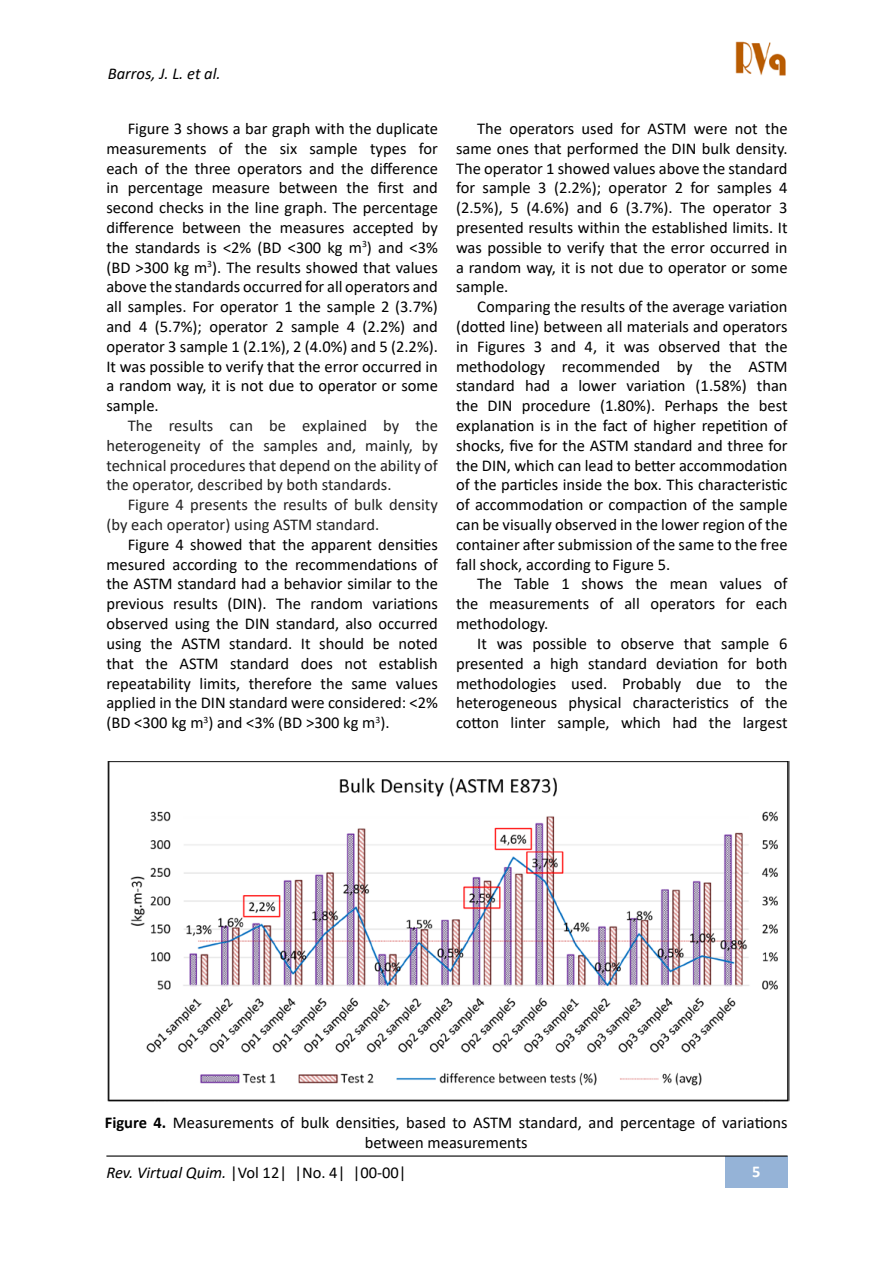
<style>
.page{position:relative;width:894px;height:1263px;background:#fff}
.page>*{position:absolute;margin:0;border:0;box-sizing:border-box;transform-origin:0 0}
.t1{font:16.5px/19.8px "Calibri";color:#000;text-align:justify}
.t2{font:16.5px/19.8px "Calibri";color:#212121;text-align:justify}
.t3{font:italic 16.5px "Calibri";color:#000}
.t4{font:700 16.5px "Calibri";color:#fff}
.s1{font-weight:700}
.s2{font-style:italic}
</style>
<div class="page">
<div style="left:724px;top:1156px;width:63px;height:31px;background:#95b3d7"></div>
<hr style="left:106px;top:1155px;width:681px;height:1px;background:#000">
<img style="left:735px;top:41px;width:51px;height:35px">
<img style="left:107px;top:761px;width:681px;height:340px">
<p class="t3" style="left:108px;top:62px;width:114px">Barros, J. L. et al.</p>
<p class="t1" style="left:106px;top:118px;width:333px;text-indent:21px">Figure 3 shows a bar graph with the duplicate measurements of the six sample types for each of the three operators and the difference in percentage measure between the first and second checks in the line graph. The percentage difference between the measures accepted by the standards is &lt;2% (BD &lt;300 kg m<sup>3</sup>) and &lt;3% (BD &gt;300 kg m<sup>3</sup>). The results showed that values above the standards occurred for all operators and all samples. For operator 1 the sample 2 (3.7%) and 4 (5.7%); operator 2 sample 4 (2.2%) and operator 3 sample 1 (2.1%), 2 (4.0%) and 5 (2.2%).<br>It was possible to verify that the error occurred in a random way, it is not due to operator or some sample.</p>
<p class="t2" style="left:106px;top:415px;width:333px;text-indent:21px">The results can be explained by the heterogeneity of the samples and, mainly, by technical procedures that depend on the ability of the operator, described by both standards.</p>
<p class="t2" style="left:106px;top:494px;width:333px;text-indent:21px">Figure 4 presents the results of bulk density (by each operator) using ASTM standard.</p>
<p class="t1" style="left:106px;top:534px;width:333px;text-indent:21px">Figure 4 showed that the apparent densities mesured according to the recommendations of the ASTM standard had a behavior similar to the previous results (DIN). The random variations observed using the DIN standard, also occurred using the ASTM standard. It should be noted that the ASTM standard does not establish repeatability limits, therefore the same values applied in the DIN standard were considered: &lt;2% (BD &lt;300 kg m<sup>3</sup>) and &lt;3% (BD &gt;300 kg m<sup>3</sup>).</p>
<p class="t1" style="left:456px;top:118px;width:333px;text-indent:21px">The operators used for ASTM were not the same ones that performed the DIN bulk density.<br>The operator 1 showed values above the standard for sample 3 (2.2%); operator 2 for samples 4 (2.5%), 5 (4.6%) and 6 (3.7%). The operator 3 presented results within the established limits. It was possible to verify that the error occurred in a random way, it is not due to operator or some sample.</p>
<p class="t1" style="left:456px;top:296px;width:333px;text-indent:21px">Comparing the results of the average variation (dotted line) between all materials and operators in Figures 3 and 4, it was observed that the methodology recommended by the ASTM standard had a lower variation (1.58%) than the DIN procedure (1.80%). Perhaps the best explanation is in the fact of higher repetition of shocks, five for the ASTM standard and three for the DIN, which can lead to better accommodation of the particles inside the box. This characteristic of accommodation or compaction of the sample can be visually observed in the lower region of the container after submission of the same to the free fall shock, according to Figure 5.</p>
<p class="t1" style="left:456px;top:573px;width:333px;text-indent:21px">The Table 1 shows the mean values of the measurements of all operators for each methodology.</p>
<p class="t1" style="left:456px;top:633px;width:333px;text-indent:21px">It was possible to observe that sample 6 presented a high standard deviation for both methodologies used. Probably due to the heterogeneous physical characteristics of the cotton linter sample, which had the largest</p>
<p class="t1" style="left:105px;top:1112px;width:684px;text-align:center"><span class="s1">Figure 4.</span> Measurements of bulk densities, based to ASTM standard, and percentage of variations between measurements</p>
<p class="t1" style="left:106px;top:1162px;width:301px"><span class="s2">Rev. Virtual Quim.</span> |Vol 12| |No. 4| |00-00|</p>
<p class="t4" style="left:751px;top:1159px;width:10px">5</p>
</div>
